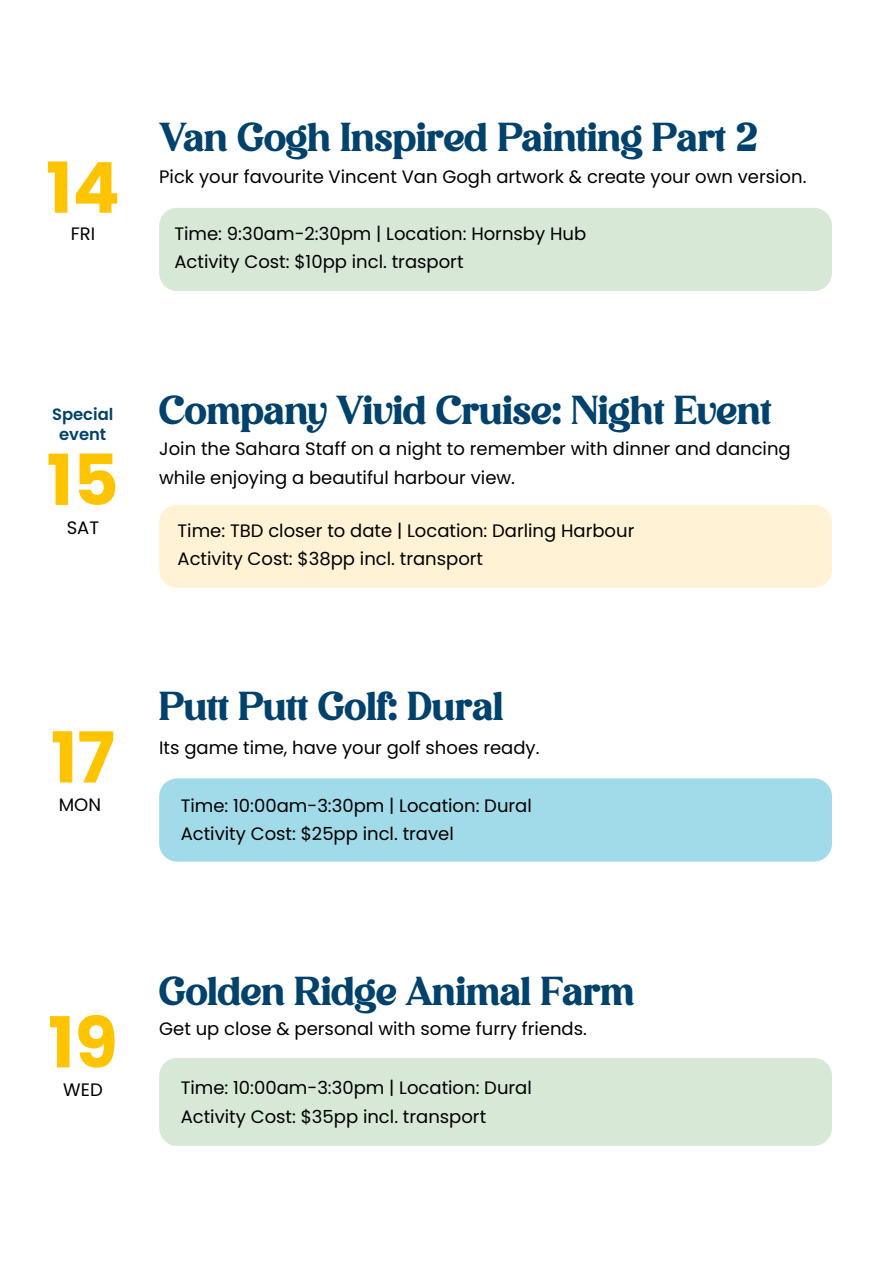
<style>
.page{position:relative;width:893px;height:1263px;background:#fff}
.page>*{position:absolute;margin:0;border:0;box-sizing:border-box;transform-origin:0 0}
.t1{font:700 70.35px "Poppins";color:#ffc400}
.t2{font:39px "Avigea";color:#00426b}
.t3{font:18px/28.5px "Poppins";color:#000}
.t4{font:600 16.35px/19.6px "Poppins";color:#00426b;text-align:center}
</style>
<div class="page">
<div style="left:159px;top:208px;width:673px;height:83px;background:#d7e8d7;border-radius:18px"></div>
<div style="left:159px;top:505px;width:673px;height:83px;background:#fff2d5;border-radius:18px"></div>
<div style="left:159px;top:778px;width:673px;height:84px;background:#a1dae8;border-radius:18px"></div>
<div style="left:159px;top:1058px;width:673px;height:88px;background:#d7e8d7;border-radius:18px"></div>
<h1 class="t1" style="left:46px;top:139px;width:76px">14</h1>
<p class="t3" style="left:71px;top:219px;width:26px">FRI</p>
<h2 class="t2" style="left:160px;top:113px;width:599px">Van Gogh Inspired Painting Part 2</h2>
<p class="t3" style="left:159px;top:163px;width:649px">Pick your favourite Vincent Van Gogh artwork &amp; create your own version.</p>
<p class="t3" style="left:174px;top:219px;width:413px">Time: 9:30am-2:30pm | Location: Hornsby Hub<br>Activity Cost: $10pp incl. trasport</p>
<p class="t4" style="left:52px;top:404px;width:63px">Special event</p>
<h1 class="t1" style="left:47px;top:431px;width:74px">15</h1>
<p class="t3" style="left:67px;top:513px;width:34px">SAT</p>
<h2 class="t2" style="left:159px;top:386px;width:614px">Company Vivid Cruise: Night Event</h2>
<p class="t3" style="left:159px;top:434px;width:633px">Join the Sahara Staff on a night to remember with dinner and dancing while enjoying a beautiful harbour view.</p>
<p class="t3" style="left:178px;top:516px;width:458px">Time: TBD closer to date | Location: Darling Harbour<br>Activity Cost: $38pp incl. transport</p>
<h1 class="t1" style="left:51px;top:709px;width:66px">17</h1>
<p class="t3" style="left:59px;top:790px;width:44px">MON</p>
<h2 class="t2" style="left:159px;top:682px;width:346px">Putt Putt Golf: Dural</h2>
<p class="t3" style="left:159px;top:733px;width:382px">Its game time, have your golf shoes ready.</p>
<p class="t3" style="left:181px;top:791px;width:353px">Time: 10:00am-3:30pm | Location: Dural<br>Activity Cost: $25pp incl. travel</p>
<h1 class="t1" style="left:48px;top:993px;width:71px">19</h1>
<p class="t3" style="left:63px;top:1075px;width:41px">WED</p>
<h2 class="t2" style="left:159px;top:968px;width:477px">Golden Ridge Animal Farm</h2>
<p class="t3" style="left:159px;top:1015px;width:429px">Get up close &amp; personal with some furry friends.</p>
<p class="t3" style="left:181px;top:1074px;width:353px">Time: 10:00am-3:30pm | Location: Dural<br>Activity Cost: $35pp incl. transport</p>
</div>
